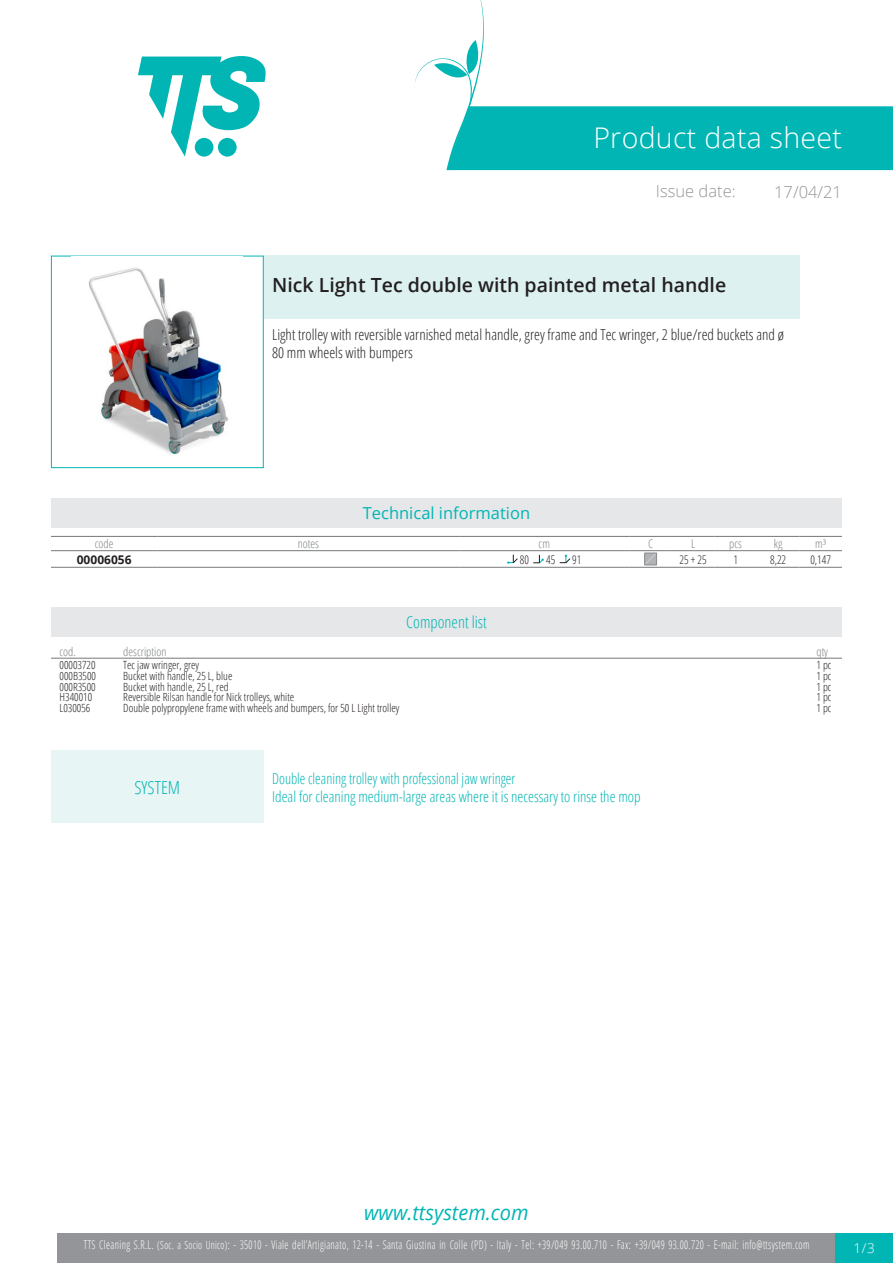
<style>
.page{position:relative;width:893px;height:1263px;background:#fff}
.page>*{position:absolute;margin:0;border:0;box-sizing:border-box;transform-origin:0 0}
.Titolo1{font:300 28.5px "Open Sans";letter-spacing:.01em;color:#fff}
.t1{font:italic 20.85px "Open Sans";color:#00b5b3;scale:.96 1}
.Nome{font:600 19.5px "Open Sans";color:#231f20}
.Titolo15{font:300 18px "Open Sans Condensed";color:#00b5b3}
.Titolo3{font:16.5px "Open Sans";color:#00b5b3}
.Titolo2{font:300 16.5px "Open Sans";color:#939598}
.Titolo14{font:300 16.5px "Open Sans Condensed";color:#00b5b3}
.Descrizione{font:300 condensed 15px/18px "Open Sans";color:#231f20}
.IdealePer{font:300 15px "Open Sans Condensed";color:#00b5b3}
.DefinizioneSistema{font:300 15px "Open Sans Condensed";color:#00b5b3;scale:.95 1}
.t2{font:300 13.5px "Open Sans";color:#fff}
.t3{font:300 12px "Open Sans Condensed";letter-spacing:.035em;color:#fff;scale:.85 1}
.TabTecnica_Corpo{font:300 condensed 12px "Open Sans";color:#231f20;scale:.95 1}
.TabTecnica_Intestazi{font:300 condensed 12px "Open Sans";color:#808285}
.TabComponenti_Intest{font:300 12px "Open Sans Condensed";color:#808285}
.TabTecnica_Codice{font:700 12px "Open Sans";color:#231f20}
.TabComponenti_Corpo{font:300 condensed 11.25px "Open Sans";color:#231f20}
.s1{font-size:11.25px}
</style>
<div class="page">
<svg style="left:138px;top:56px;width:128px;height:101px"></svg>
<div style="left:57px;top:1233px;width:779px;height:30px;background:#939598"></div>
<div style="left:836px;top:1233px;width:57px;height:30px;background:#00b5b3"></div>
<svg style="left:415px;top:0;width:478px;height:170px"></svg>
<div style="left:51px;top:256px;width:213px;height:212px;border:1px solid #00b5b3"></div>
<img style="left:72px;top:257px;width:171px;height:210px">
<div style="left:264px;top:256px;width:535px;height:63px;background:#ddf1f0"></div>
<div style="left:51px;top:498px;width:791px;height:30px;background:#e6e7e9"></div>
<hr style="left:51px;top:536px;width:106px;height:1px;background:#76787b">
<hr style="left:51px;top:550px;width:106px;height:1px;background:#76787b">
<hr style="left:157px;top:536px;width:302px;height:1px;background:#76787b">
<hr style="left:157px;top:550px;width:302px;height:1px;background:#76787b">
<hr style="left:459px;top:536px;width:170px;height:1px;background:#76787b">
<hr style="left:459px;top:550px;width:170px;height:1px;background:#76787b">
<hr style="left:629px;top:536px;width:43px;height:1px;background:#76787b">
<hr style="left:629px;top:550px;width:43px;height:1px;background:#76787b">
<hr style="left:672px;top:536px;width:42px;height:1px;background:#76787b">
<hr style="left:672px;top:550px;width:42px;height:1px;background:#76787b">
<hr style="left:714px;top:536px;width:43px;height:1px;background:#76787b">
<hr style="left:714px;top:550px;width:43px;height:1px;background:#76787b">
<hr style="left:757px;top:536px;width:42px;height:1px;background:#76787b">
<hr style="left:757px;top:550px;width:42px;height:1px;background:#76787b">
<hr style="left:799px;top:536px;width:43px;height:1px;background:#76787b">
<hr style="left:799px;top:550px;width:43px;height:1px;background:#76787b">
<hr style="left:51px;top:567px;width:106px;height:1px;background:#76787b">
<hr style="left:157px;top:567px;width:302px;height:1px;background:#76787b">
<hr style="left:459px;top:567px;width:170px;height:1px;background:#76787b">
<hr style="left:629px;top:567px;width:43px;height:1px;background:#76787b">
<hr style="left:672px;top:567px;width:42px;height:1px;background:#76787b">
<hr style="left:714px;top:567px;width:43px;height:1px;background:#76787b">
<hr style="left:757px;top:567px;width:42px;height:1px;background:#76787b">
<hr style="left:799px;top:567px;width:43px;height:1px;background:#76787b">
<svg style="left:507px;top:555px;width:11px;height:9px"></svg>
<svg style="left:533px;top:555px;width:11px;height:8px"></svg>
<svg style="left:559px;top:555px;width:11px;height:8px"></svg>
<svg style="left:647px;top:555px;width:8px;height:8px"></svg>
<div style="left:645px;top:553px;width:12px;height:12px;border:1px solid #87898c"></div>
<div style="left:51px;top:607px;width:791px;height:29px;background:#e6e7e9"></div>
<hr style="left:51px;top:658px;width:64px;height:1px;background:#76787b">
<hr style="left:115px;top:658px;width:693px;height:1px;background:#76787b">
<hr style="left:808px;top:658px;width:34px;height:1px;background:#76787b">
<div style="left:51px;top:751px;width:213px;height:72px;background:#e8f5f5"></div>
<p class="Titolo1" style="left:593px;top:118px;width:250px">Product data sheet</p>
<p class="Titolo2" style="left:656px;top:180px;width:81px">Issue date:</p>
<h3 class="Titolo2" style="left:774px;top:180px;width:69px">17/04/21</h3>
<p class="Nome" style="left:272px;top:271px;width:456px">Nick Light Tec double with painted metal handle</p>
<p class="Descrizione" style="left:272px;top:325px;width:513px">Light trolley with reversible varnished metal handle, grey frame and Tec wringer, 2 blue/red buckets and ø<br>80 mm wheels with bumpers</p>
<p class="Titolo3" style="left:363px;top:502px;width:169px">Technical information</p>
<p class="TabTecnica_Intestazi" style="left:95px;top:535px;width:20px">code</p>
<p class="TabTecnica_Intestazi" style="left:298px;top:535px;width:23px">notes</p>
<p class="TabTecnica_Intestazi" style="left:539px;top:535px;width:13px">cm</p>
<p class="TabTecnica_Intestazi" style="left:648px;top:535px;width:7px">C</p>
<p class="TabTecnica_Intestazi" style="left:691px;top:535px;width:6px">L</p>
<p class="TabTecnica_Intestazi" style="left:729px;top:535px;width:14px">pcs</p>
<p class="TabTecnica_Intestazi" style="left:774px;top:535px;width:10px">kg</p>
<p class="TabTecnica_Intestazi" style="left:815px;top:535px;width:13px">m³</p>
<p class="TabTecnica_Codice" style="left:77px;top:551px;width:56px">00006056</p>
<p class="TabTecnica_Corpo" style="left:520px;top:551px;width:11px">80</p>
<p class="TabTecnica_Corpo" style="left:546px;top:551px;width:11px">45</p>
<p class="TabTecnica_Corpo" style="left:572px;top:551px;width:11px">91</p>
<p class="TabTecnica_Corpo" style="left:680px;top:551px;width:30px">25 + 25</p>
<p class="TabTecnica_Corpo" style="left:733px;top:551px;width:6px">1</p>
<p class="TabTecnica_Corpo" style="left:770px;top:551px;width:18px">8,22</p>
<p class="TabTecnica_Corpo" style="left:810px;top:551px;width:23px">0,147</p>
<p class="Titolo14" style="left:406px;top:611px;width:82px">Component list</p>
<p class="TabComponenti_Intest" style="left:60px;top:643px;width:18px">cod.</p>
<p class="TabComponenti_Intest" style="left:123px;top:643px;width:45px">description</p>
<p class="TabComponenti_Intest" style="left:816px;top:643px;width:13px">qty</p>
<p class="TabComponenti_Corpo" style="left:60px;top:657px;width:38px">00003720</p>
<p class="TabComponenti_Corpo" style="left:123px;top:657px;width:77px">Tec jaw wringer, grey</p>
<p class="TabComponenti_Corpo" style="left:816px;top:657px;width:17px">1 pc</p>
<p class="TabComponenti_Corpo" style="left:60px;top:668px;width:38px">000B3500</p>
<p class="TabComponenti_Corpo" style="left:123px;top:668px;width:111px">Bucket with handle, 25 L, blue</p>
<p class="TabComponenti_Corpo" style="left:816px;top:668px;width:17px">1 pc</p>
<p class="TabComponenti_Corpo" style="left:60px;top:679px;width:38px">000R3500</p>
<p class="TabComponenti_Corpo" style="left:123px;top:679px;width:107px">Bucket with handle, 25 L, red</p>
<p class="TabComponenti_Corpo" style="left:816px;top:679px;width:17px">1 pc</p>
<p class="TabComponenti_Corpo" style="left:60px;top:689px;width:34px">H340010</p>
<p class="TabComponenti_Corpo" style="left:123px;top:689px;width:172px">Reversible Rilsan handle for Nick trolleys, white</p>
<p class="TabComponenti_Corpo" style="left:816px;top:689px;width:17px">1 pc</p>
<p class="TabComponenti_Corpo" style="left:60px;top:700px;width:32px">L030056</p>
<p class="TabComponenti_Corpo" style="left:123px;top:700px;width:278px">Double polypropylene frame with wheels and bumpers, for 50 L Light trolley</p>
<p class="TabComponenti_Corpo" style="left:816px;top:700px;width:17px">1 pc</p>
<p class="Titolo15" style="left:134px;top:775px;width:47px">SYSTEM</p>
<p class="DefinizioneSistema" style="left:272px;top:768px;width:257px">Double cleaning trolley with professional jaw wringer</p>
<p class="IdealePer" style="left:272px;top:786px;width:370px">Ideal for cleaning medium-large areas where it is necessary to rinse the mop</p>
<h2 class="t1" style="left:364px;top:1198px;width:173px">www.ttsystem.com</h2>
<p class="t3" style="left:84px;top:1236px;width:855px">TTS Cleaning S.R.L. <span class="s1">(Soc. a Socio Unico)</span>: - 35010 - Viale dell’Artigianato, 12-14 - Santa Giustina in Colle (PD) - Italy - Tel: +39/049 93.00.710 - Fax: +39/049 93.00.720 - E-mail: info@ttsystem.com</p>
<p class="t2" style="left:854px;top:1239px;width:23px">1/3</p>
</div>
